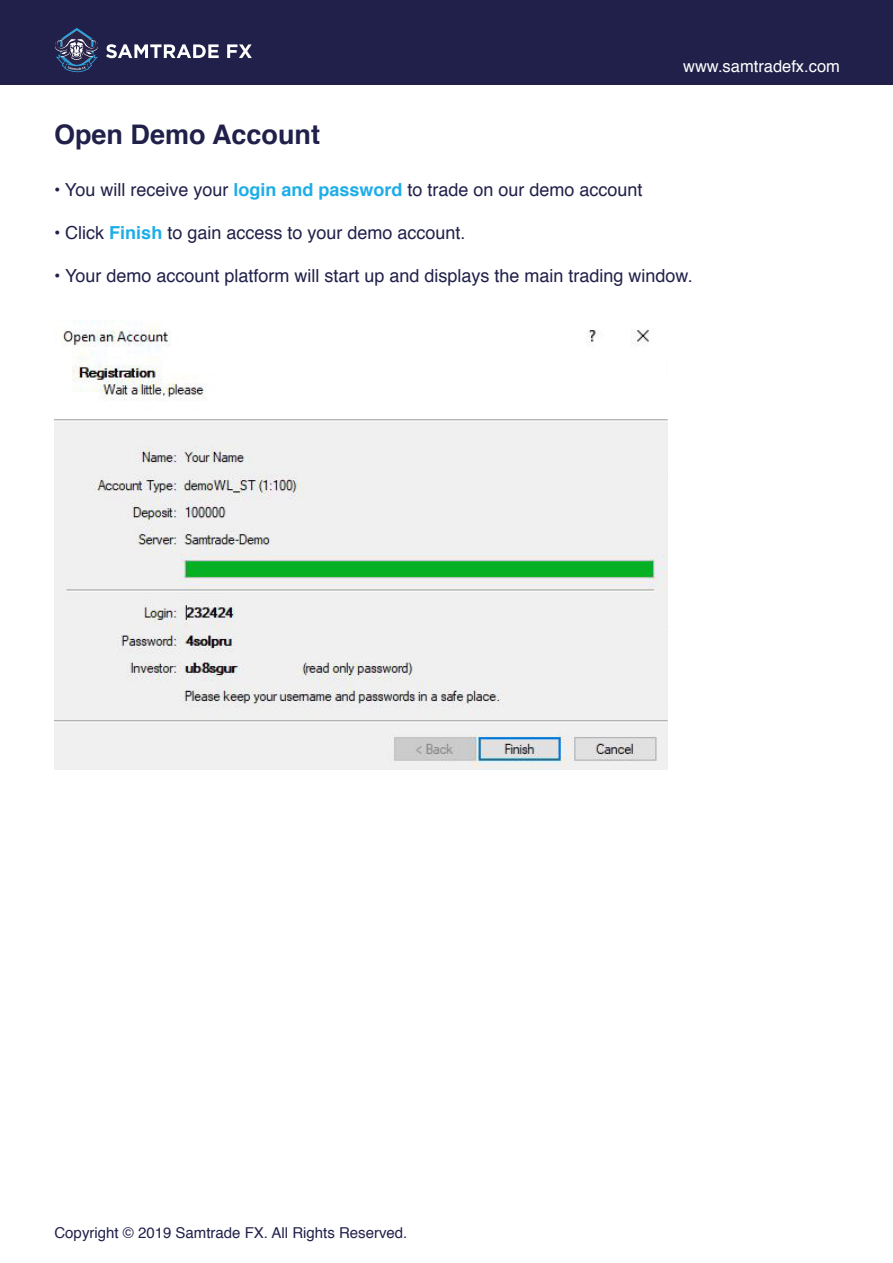
<style>
.page{position:relative;width:893px;height:1263px;background:#fff}
.page>*{position:absolute;margin:0;border:0;box-sizing:border-box;transform-origin:0 0}
.t1{font:700 27px "Helvetica";color:#21204a}
.t2{font:18px "Helvetica";color:#21204a}
.t3{font:16.5px "Helvetica";color:#fff}
.t4{font:15px "Helvetica";color:#21204a}
.s1{font-weight:700;color:#1fade7}
</style>
<div class="page">
<div style="left:0;top:0;width:893px;height:85px;background:#21204a"></div>
<svg style="left:55px;top:28px;width:43px;height:45px"></svg>
<svg style="left:106px;top:44px;width:113px;height:14px"></svg>
<svg style="left:227px;top:44px;width:25px;height:14px"></svg>
<img style="left:54px;top:321px;width:614px;height:449px">
<p class="t3" style="left:683px;top:54px;width:158px">www.samtradefx.com</p>
<h1 class="t1" style="left:54px;top:112px;width:268px">Open Demo Account</h1>
<p class="t2" style="left:54px;top:175px;width:590px">• You will receive your <span class="s1">login and password</span> to trade on our demo account</p>
<p class="t2" style="left:54px;top:219px;width:413px">• Click <span class="s1">Finish</span> to gain access to your demo account.</p>
<p class="t2" style="left:54px;top:262px;width:640px">• Your demo account platform will start up and displays the main trading window.</p>
<p class="t4" style="left:54px;top:1221px;width:354px">Copyright © 2019 Samtrade FX. All Rights Reserved.</p>
</div>
